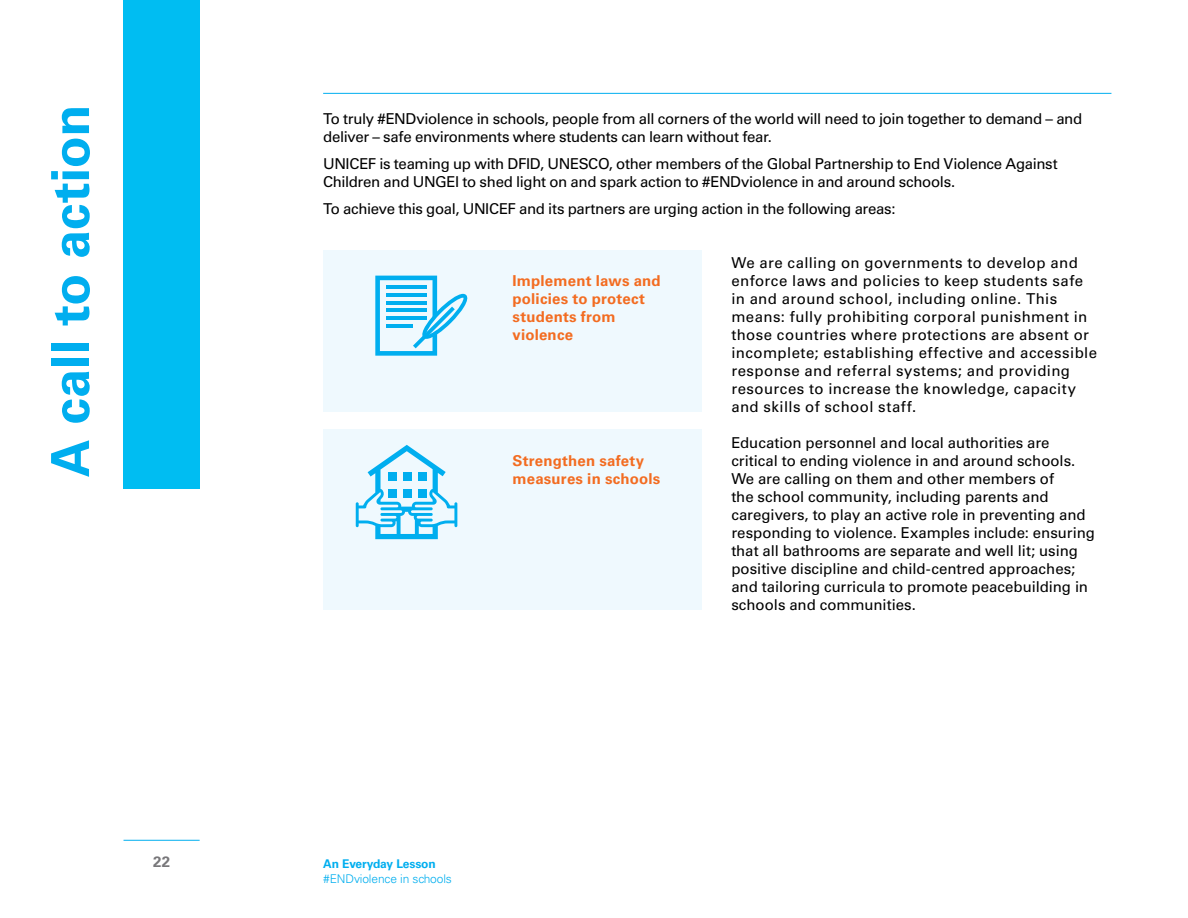
<style>
.page{position:relative;width:1188px;height:918px;background:#fff}
.page>*{position:absolute;margin:0;border:0;box-sizing:border-box;transform-origin:0 0}
.t1{font:700 52.5px "Univers LT Std";letter-spacing:-.005em;color:#00aeef}
.t2{font:15px/18px "Univers LT Std";letter-spacing:-.005em;color:#000}
.t3{font:15px/18px "Univers LT Std";letter-spacing:.03em;color:#000}
.t4{font:15px/18px "Univers LT Std";letter-spacing:-.025em;color:#000}
.t5{font:700 15px/18px "Univers LT Std";letter-spacing:.015em;color:#f36c21}
.t6{font:700 15px "Univers LT Std";color:#78777a}
.t7{font:300 12px "Univers LT Std";letter-spacing:-.01em;color:#00aeef}
.t8{font:700 12px "Univers LT Std";letter-spacing:-.01em;color:#00aeef}
</style>
<div class="page">
<div style="left:124px;top:0;width:76px;height:489px;background:#00bdf2"></div>
<hr style="left:124px;top:840px;width:76px;height:1px;background:#00aeef">
<hr style="left:323px;top:93px;width:788px;height:1px;background:#00aeef">
<div style="left:323px;top:250px;width:379px;height:162px;background:#eff9fe"></div>
<div style="left:323px;top:430px;width:379px;height:180px;background:#eff9fe"></div>
<svg style="left:375px;top:276px;width:93px;height:80px"></svg>
<svg style="left:356px;top:445px;width:101px;height:94px"></svg>
<h1 class="t1" style="left:40px;top:477px;width:374px;rotate:-90deg">A call to action</h1>
<p class="t2" style="left:323px;top:110px;width:761px">To truly #ENDviolence in schools, people from all corners of the world will need to join together to demand – and deliver – safe environments where students can learn without fear.</p>
<p class="t4" style="left:323px;top:155px;width:736px">UNICEF is teaming up with DFID, UNESCO, other members of the Global Partnership to End Violence Against<br>Children and UNGEI to shed light on and spark action to #ENDviolence in and around schools.</p>
<p class="t4" style="left:323px;top:199px;width:574px">To achieve this goal, UNICEF and its partners are urging action in the following areas:</p>
<p class="t3" style="left:731px;top:254px;width:367px">We are calling on governments to develop and enforce laws and policies to keep students safe in and around school, including online. This means: fully prohibiting corporal punishment in those countries where protections are absent or incomplete; establishing effective and accessible response and referral systems; and providing resources to increase the knowledge, capacity and skills of school staff.</p>
<p class="t2" style="left:731px;top:434px;width:365px">Education personnel and local authorities are critical to ending violence in and around schools.<br>We are calling on them and other members of<br>the school community, including parents and caregivers, to play an active role in preventing and responding to violence. Examples include: ensuring that all bathrooms are separate and well lit; using positive discipline and child-centred approaches; and tailoring curricula to promote peacebuilding in schools and communities.</p>
<p class="t5" style="left:513px;top:272px;width:150px">Implement laws and policies to protect students from violence</p>
<p class="t5" style="left:513px;top:452px;width:149px">Strengthen safety measures in schools</p>
<p class="t6" style="left:153px;top:853px;width:18px">22</p>
<p class="t8" style="left:323px;top:857px;width:114px">An Everyday Lesson</p>
<p class="t7" style="left:323px;top:871px;width:130px">#ENDviolence in schools</p>
</div>
